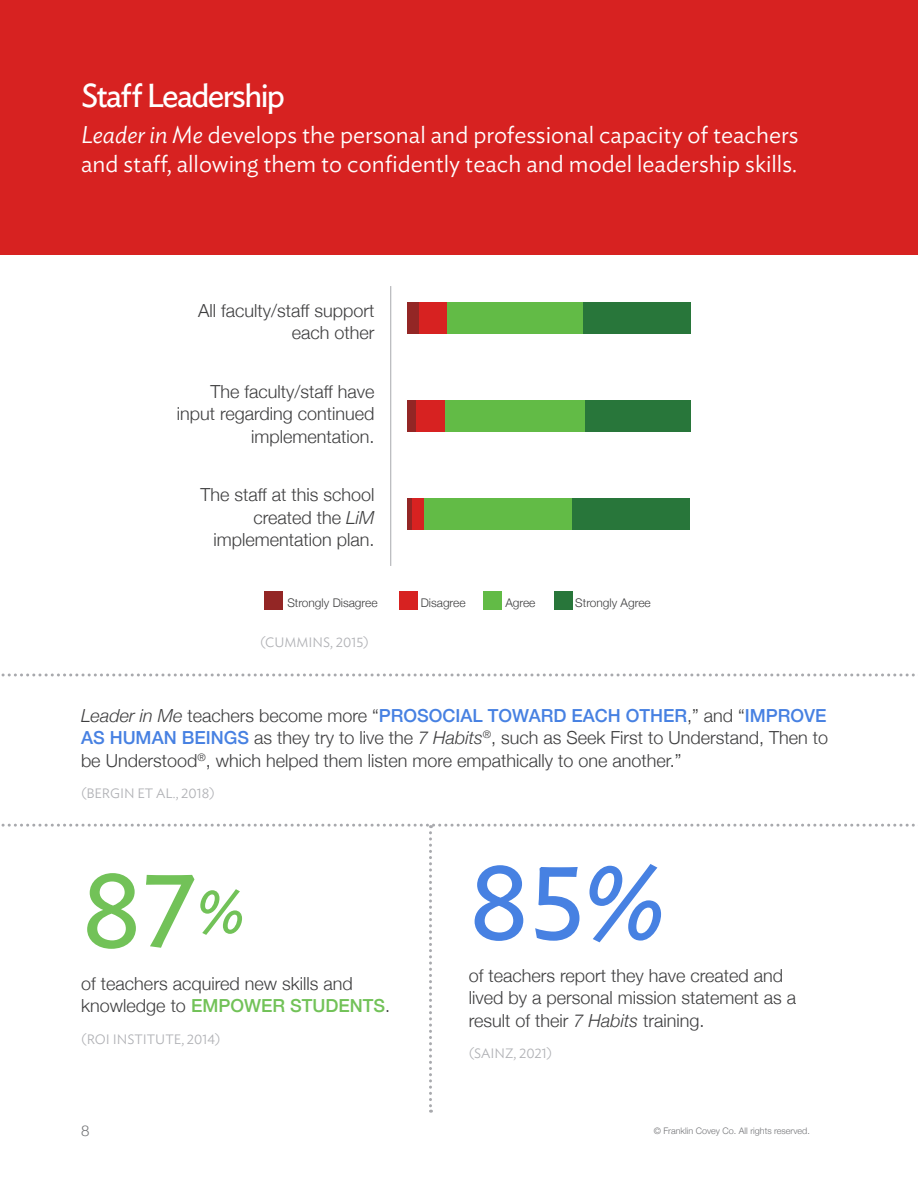
<style>
.page{position:relative;width:918px;height:1188px;background:#fff}
.page>*{position:absolute;margin:0;border:0;box-sizing:border-box;transform-origin:0 0}
.Number_Callout_Green{font:105px "Ideal Sans";color:#72c258}
.Number_Callout_Blue{font:105px "Ideal Sans";color:#4781e2}
.HL1{font:33px "Ideal Sans";letter-spacing:-.05em;color:#fff}
.HL2{font:300 24px/28.8px "Ideal Sans";color:#fff}
.t1{font:300 18px/22.5px "Helvetica Neue";color:#3e3e3f;text-align:right}
.t2{font:300 15px "Helvetica Neue";color:#727376}
.Attribution{font:300 13.5px "Ideal Sans";color:#b0b1b5}
.t3{font:300 12px "Helvetica Neue";color:#3e3e3f}
.t4{font:300 9px "Helvetica Neue";color:#727376}
.s1{font-style:italic}
.s2{font-weight:500;color:#4781e2}
.s3{font-size:61.2px}
.s4{font-weight:500;color:#72c258}
</style>
<div class="page">
<div style="left:0;top:0;width:918px;height:255px;background:#d72221"></div>
<hr style="left:390px;top:286px;width:1px;height:280px;background:#a8a9ad">
<div style="left:583px;top:303px;width:108px;height:31px;background:#28763a"></div>
<div style="left:407px;top:303px;width:12px;height:31px;background:#932625"></div>
<div style="left:419px;top:303px;width:28px;height:31px;background:#d72221"></div>
<div style="left:447px;top:303px;width:136px;height:31px;background:#62bb46"></div>
<div style="left:585px;top:400px;width:105px;height:32px;background:#28763a"></div>
<div style="left:407px;top:400px;width:9px;height:32px;background:#932625"></div>
<div style="left:416px;top:400px;width:30px;height:32px;background:#d72221"></div>
<div style="left:446px;top:400px;width:139px;height:32px;background:#62bb46"></div>
<div style="left:571px;top:498px;width:119px;height:32px;background:#28763a"></div>
<div style="left:407px;top:498px;width:5px;height:32px;background:#932625"></div>
<div style="left:412px;top:498px;width:12px;height:32px;background:#d72221"></div>
<div style="left:424px;top:498px;width:147px;height:32px;background:#62bb46"></div>
<svg style="left:1px;top:673px;width:914px;height:3px"></svg>
<svg style="left:1px;top:824px;width:914px;height:289px"></svg>
<div style="left:264px;top:591px;width:19px;height:18px;background:#932625"></div>
<div style="left:399px;top:591px;width:18px;height:18px;background:#d72221"></div>
<div style="left:484px;top:591px;width:18px;height:18px;background:#62bb46"></div>
<div style="left:554px;top:591px;width:18px;height:18px;background:#28763a"></div>
<p class="HL1" style="left:81px;top:71px;width:206px">Staff Leadership</p>
<p class="HL2" style="left:81px;top:118px;width:719px"><span class="s1">Leader in Me</span> develops the personal and professional capacity of teachers and staff, allowing them to confidently teach and model leadership skills.</p>
<p class="t1" style="left:198px;top:299px;width:178px">All faculty/staff support each other</p>
<p class="t1" style="left:177px;top:380px;width:199px">The faculty/staff have input regarding continued implementation.</p>
<p class="t1" style="left:201px;top:483px;width:176px">The staff at this school created the <span class="s1">LiM </span>implementation plan.</p>
<p class="t3" style="left:287px;top:596px;width:92px">Strongly Disagree</p>
<p class="t3" style="left:421px;top:596px;width:46px">Disagree</p>
<p class="t3" style="left:505px;top:596px;width:32px">Agree</p>
<p class="t3" style="left:575px;top:596px;width:77px">Strongly Agree</p>
<p class="Attribution" style="left:260px;top:632px;width:110px">(CUMMINS, 2015)</p>
<p class="t1" style="left:81px;top:704px;width:749px;text-align:justify"><span class="s1">Leader in Me</span> teachers become more “<span class="s2">PROSOCIAL TOWARD EACH OTHER</span>,” and “<span class="s2">IMPROVE AS HUMAN BEINGS</span> as they try to live the <span class="s1">7 Habits</span><sup>®</sup>, such as Seek First to Understand, Then to be Understood<sup>®</sup>, which helped them listen more empathically to one another.”</p>
<p class="Attribution" style="left:81px;top:783px;width:135px">(BERGIN ET AL., 2018)</p>
<p class="Number_Callout_Green" style="left:81px;top:831px;width:165px">87<span class="s3">%</span></p>
<p class="t1" style="left:81px;top:972px;width:310px;text-align:left">of teachers acquired new skills and knowledge to <span class="s4">EMPOWER STUDENTS</span>.</p>
<p class="Attribution" style="left:81px;top:1029px;width:141px">(ROI INSTITUTE, 2014)</p>
<p class="Number_Callout_Blue" style="left:469px;top:823px;width:198px">85%</p>
<p class="t1" style="left:469px;top:964px;width:329px;text-align:left">of teachers report they have created and lived by a personal mission statement as a result of their <span class="s1">7 Habits</span> training.</p>
<p class="Attribution" style="left:469px;top:1043px;width:85px">(SAINZ, 2021)</p>
<p class="t2" style="left:81px;top:1121px;width:10px">8</p>
<p class="t4" style="left:654px;top:1126px;width:158px">© Franklin Covey Co. All rights reserved.</p>
</div>
